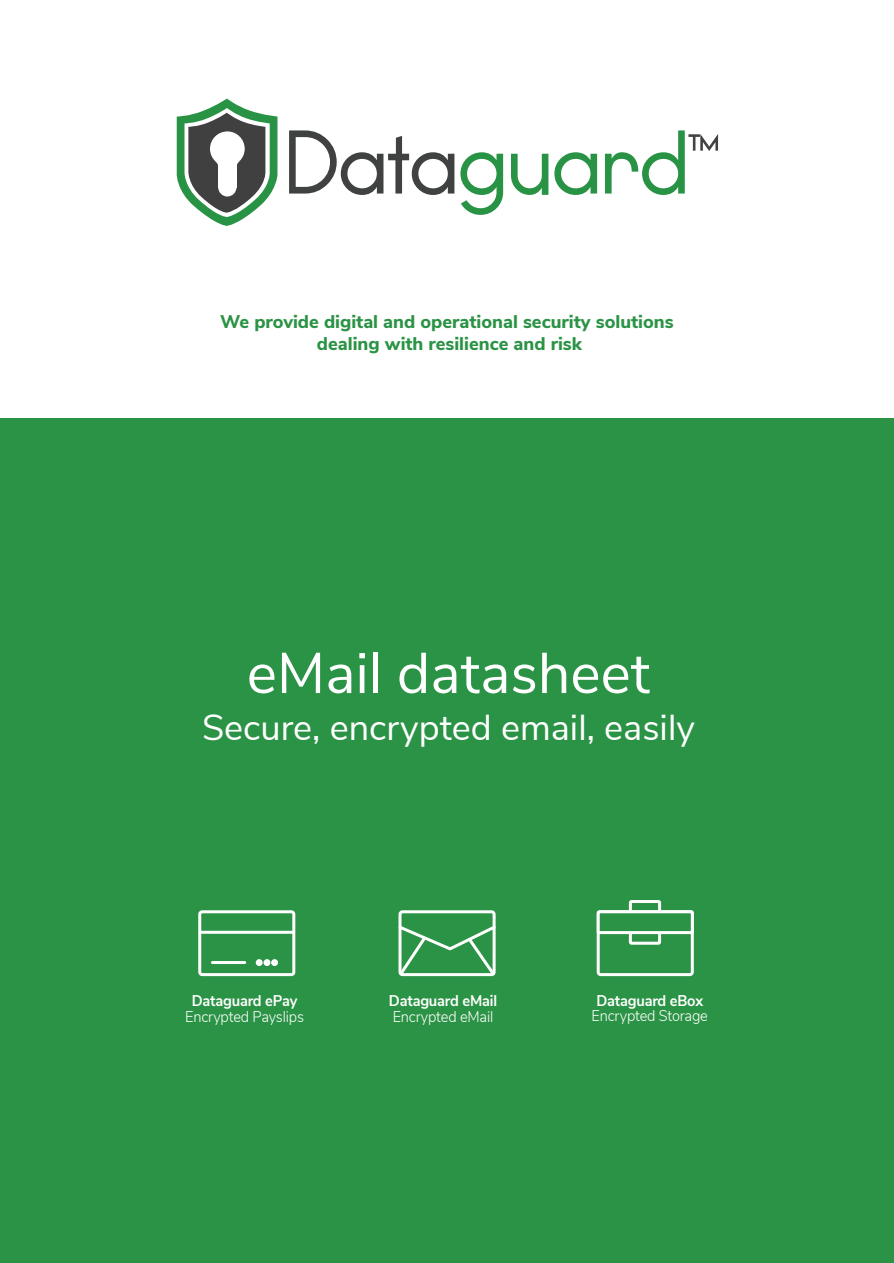
<style>
.page{position:relative;width:894px;height:1263px;background:#fff}
.page>*{position:absolute;margin:0;border:0;box-sizing:border-box;transform-origin:0 0}
.t1{font:57.3px "Nunito Sans";color:#fff}
.t2{font:36px "Nunito Sans";color:#fff}
.t3{font:800 18.3px/22px "Nunito Sans";color:#2b9345;text-align:center}
.t4{font:300 15.45px "Nunito Sans";letter-spacing:-.015em;color:#fff;scale:.94 1}
.t5{font:700 15.45px "Nunito Sans";letter-spacing:-.015em;color:#fff;scale:.94 1}
</style>
<div class="page">
<div style="left:0;top:418px;width:893px;height:845px;background:#2b9345"></div>
<svg style="left:402px;top:923px;width:94px;height:54px"></svg>
<div style="left:398px;top:910px;width:97px;height:66px;border:3px solid #fff;border-radius:3px"></div>
<div style="left:628px;top:900px;width:32px;height:45px;background:#2b9345;border:3px solid #fff"></div>
<div style="left:596px;top:910px;width:97px;height:66px;border:3px solid #fff;border-radius:3px"></div>
<div style="left:596px;top:910px;width:97px;height:24px;background:#2b9345;border:3px solid #fff"></div>
<hr style="left:212px;top:961px;width:33px;height:3px;background:#fff">
<hr style="left:200px;top:931px;width:94px;height:3px;background:#fff">
<div style="left:198px;top:910px;width:97px;height:66px;border:3px solid #fff;border-radius:3px"></div>
<svg style="left:255px;top:959px;width:7px;height:7px"></svg>
<svg style="left:263px;top:959px;width:7px;height:7px"></svg>
<svg style="left:271px;top:959px;width:7px;height:7px"></svg>
<svg style="left:177px;top:99px;width:100px;height:127px"></svg>
<svg style="left:289px;top:130px;width:165px;height:65px"></svg>
<svg style="left:460px;top:152px;width:43px;height:63px"></svg>
<svg style="left:511px;top:154px;width:37px;height:41px"></svg>
<svg style="left:554px;top:152px;width:43px;height:43px"></svg>
<svg style="left:605px;top:130px;width:112px;height:65px"></svg>
<p class="t3" style="left:220px;top:311px;width:454px">We provide digital and operational security solutions dealing with resilience and risk</p>
<h1 class="t1" style="left:247px;top:635px;width:404px">eMail datasheet</h1>
<h2 class="t2" style="left:202px;top:703px;width:494px">Secure, encrypted email, easily</h2>
<p class="t5" style="left:192px;top:991px;width:114px">Dataguard ePay</p>
<p class="t4" style="left:185px;top:1006px;width:128px">Encrypted Payslips</p>
<p class="t5" style="left:389px;top:991px;width:116px">Dataguard eMail</p>
<p class="t4" style="left:392px;top:1006px;width:108px">Encrypted eMail</p>
<p class="t5" style="left:596px;top:991px;width:115px">Dataguard eBox</p>
<p class="t4" style="left:591px;top:1006px;width:125px">Encrypted Storage</p>
</div>
